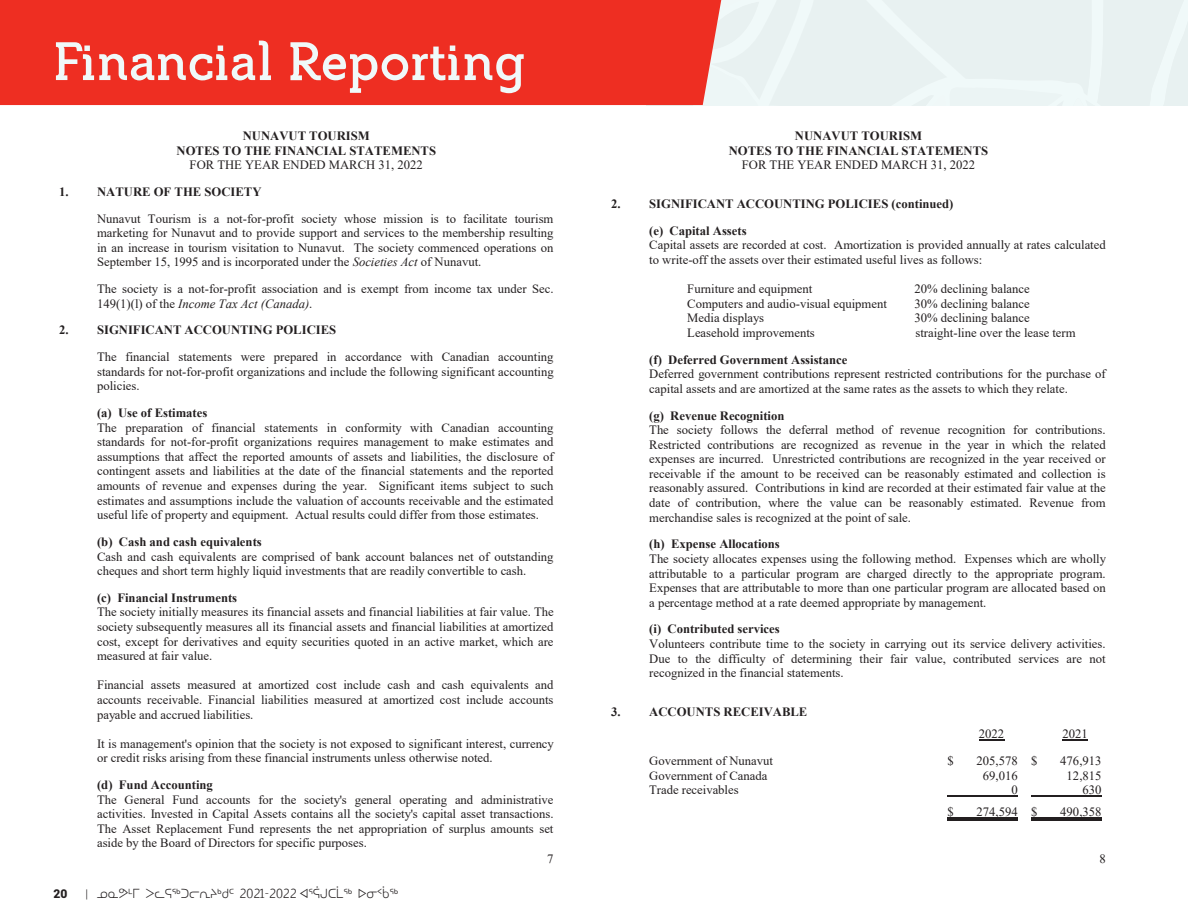
<style>
.page{position:relative;width:1188px;height:918px;background:#fff}
.page>*{position:absolute;margin:0;border:0;box-sizing:border-box;transform-origin:0 0}
.t1{font:700 52.5px "Caseta Slab";color:#f0f9f9}
.t2{font:12.75px/14.5px "Times New Roman";color:#231f20}
.t3{font:700 12.75px/14.5px "Times New Roman";color:#231f20;text-align:center}
.t4{font:300 12px "Pigiarniq";color:#231f20}
.t5{font:900 12px "Roboto";color:#231f20}
.s1{font-weight:400}
.s2{font-weight:700}
.s3{font-style:italic}
.s4{font-family:"Roboto"}
</style>
<div class="page">
<div style="left:721px;top:0;width:467px;height:105px;background:#e8f1f1"></div>
<div style="left:0;top:0;width:721px;height:105px;background:#ee2e22"></div>
<svg style="left:979px;top:740px;width:25px;height:1px"></svg>
<svg style="left:1063px;top:740px;width:25px;height:1px"></svg>
<hr style="left:947px;top:796px;width:71px;height:1px;background:#231f20">
<hr style="left:1031px;top:796px;width:71px;height:1px;background:#231f20">
<hr style="left:947px;top:818px;width:71px;height:1px;background:#231f20">
<hr style="left:947px;top:820px;width:71px;height:1px;background:#231f20">
<hr style="left:1031px;top:818px;width:71px;height:1px;background:#231f20">
<hr style="left:1031px;top:820px;width:71px;height:1px;background:#231f20">
<p class="t1" style="left:54px;top:32px;width:472px">Financial Reporting</p>
<p class="t3" style="left:177px;top:128px;width:261px">NUNAVUT TOURISM<br>NOTES TO THE FINANCIAL STATEMENTS<br><span class="s1">FOR THE YEAR ENDED MARCH 31, 2022</span></p>
<p class="t2" style="left:97px;top:178px;width:458px;line-height:26.7px;text-indent:-38px"><span class="s2">1. NATURE OF THE SOCIETY<br></span>Nunavut Tourism is a not-for-profit society whose mission is to facilitate tourism</p>
<p class="t2" style="left:97px;top:225px;width:458px;text-align:justify">marketing for Nunavut and to provide support and services to the membership resulting in an increase in tourism visitation to Nunavut. The society commenced operations on September 15, 1995 and is incorporated under the <span class="s3">Societies Act</span> of Nunavut.</p>
<p class="t2" style="left:97px;top:281px;width:458px">The society is a not-for-profit association and is exempt from income tax under Sec.<br>149(1)(l) of the <span class="s3">Income Tax Act (Canada)</span>.</p>
<p class="t2" style="left:97px;top:316px;width:458px;line-height:26.7px;text-indent:-38px"><span class="s2">2. SIGNIFICANT ACCOUNTING POLICIES<br></span>The financial statements were prepared in accordance with Canadian accounting</p>
<p class="t2" style="left:97px;top:364px;width:458px">standards for not-for-profit organizations and include the following significant accounting policies.</p>
<p class="t2" style="left:97px;top:405px;width:458px"><span class="s2">(a) Use of Estimates<br></span>The preparation of financial statements in conformity with Canadian accounting standards for not-for-profit organizations requires management to make estimates and assumptions that affect the reported amounts of assets and liabilities, the disclosure of contingent assets and liabilities at the date of the financial statements and the reported amounts of revenue and expenses during the year. Significant items subject to such estimates and assumptions include the valuation of accounts receivable and the estimated useful life of property and equipment. Actual results could differ from those estimates.</p>
<p class="t2" style="left:97px;top:534px;width:458px"><span class="s2">(b) Cash and cash equivalents<br></span>Cash and cash equivalents are comprised of bank account balances net of outstanding cheques and short term highly liquid investments that are readily convertible to cash.</p>
<p class="t2" style="left:97px;top:590px;width:458px"><span class="s2">(c) Financial Instruments<br></span>The society initially measures its financial assets and financial liabilities at fair value. The society subsequently measures all its financial assets and financial liabilities at amortized cost, except for derivatives and equity securities quoted in an active market, which are measured at fair value.</p>
<p class="t2" style="left:97px;top:677px;width:458px;text-align:justify">Financial assets measured at amortized cost include cash and cash equivalents and accounts receivable. Financial liabilities measured at amortized cost include accounts payable and accrued liabilities.</p>
<p class="t2" style="left:97px;top:736px;width:458px">It is management's opinion that the society is not exposed to significant interest, currency or credit risks arising from these financial instruments unless otherwise noted.</p>
<p class="t2" style="left:97px;top:777px;width:458px"><span class="s2">(d) Fund Accounting<br></span>The General Fund accounts for the society's general operating and administrative activities. Invested in Capital Assets contains all the society's capital asset transactions.<br>The Asset Replacement Fund represents the net appropriation of surplus amounts set aside by the Board of Directors for specific purposes.</p>
<p class="t2" style="left:547px;top:851px;width:8px">7</p>
<p class="t5" style="left:53px;top:885px;width:15px">20</p>
<p class="t4" style="left:86px;top:885px;width:314px"><span class="s4">|</span> ᓄᓇᕗᒻᒥ ᐳᓚᕋᖅᑐᓕᕆᔨᒃᑯᑦ 2021-2022 ᐊᕐᕌᒍᑕᒫᖅ ᐅᓂᑉᑳᖅ</p>
<p class="t3" style="left:729px;top:128px;width:261px">NUNAVUT TOURISM<br>NOTES TO THE FINANCIAL STATEMENTS<br><span class="s1">FOR THE YEAR ENDED MARCH 31, 2022</span></p>
<p class="t3" style="left:649px;top:190px;width:306px;line-height:26.7px;text-align:left;text-indent:-38px">2. SIGNIFICANT ACCOUNTING POLICIES (continued) (e) Capital Assets</p>
<p class="t2" style="left:649px;top:237px;width:458px">Capital assets are recorded at cost. Amortization is provided annually at rates calculated to write-off the assets over their estimated useful lives as follows:</p>
<p class="t2" style="left:687px;top:281px;width:127px">Furniture and equipment</p>
<p class="t2" style="left:915px;top:281px;width:117px">20% declining balance</p>
<p class="t2" style="left:687px;top:296px;width:201px">Computers and audio-visual equipment</p>
<p class="t2" style="left:915px;top:296px;width:117px">30% declining balance</p>
<p class="t2" style="left:687px;top:310px;width:78px">Media displays</p>
<p class="t2" style="left:915px;top:310px;width:117px">30% declining balance</p>
<p class="t2" style="left:687px;top:325px;width:129px">Leasehold improvements</p>
<p class="t2" style="left:916px;top:325px;width:162px">straight-line over the lease term</p>
<p class="t2" style="left:649px;top:352px;width:458px"><span class="s2">(f) Deferred Government Assistance<br></span>Deferred government contributions represent restricted contributions for the purchase of capital assets and are amortized at the same rates as the assets to which they relate.</p>
<p class="t2" style="left:649px;top:408px;width:458px"><span class="s2">(g) Revenue Recognition<br></span>The society follows the deferral method of revenue recognition for contributions.<br>Restricted contributions are recognized as revenue in the year in which the related expenses are incurred. Unrestricted contributions are recognized in the year received or receivable if the amount to be received can be reasonably estimated and collection is reasonably assured. Contributions in kind are recorded at their estimated fair value at the date of contribution, where the value can be reasonably estimated. Revenue from merchandise sales is recognized at the point of sale.</p>
<p class="t2" style="left:649px;top:536px;width:458px"><span class="s2">(h) Expense Allocations<br></span>The society allocates expenses using the following method. Expenses which are wholly attributable to a particular program are charged directly to the appropriate program.<br>Expenses that are attributable to more than one particular program are allocated based on a percentage method at a rate deemed appropriate by management.</p>
<p class="t2" style="left:649px;top:621px;width:458px"><span class="s2">(i) Contributed services<br></span>Volunteers contribute time to the society in carrying out its service delivery activities.<br>Due to the difficulty of determining their fair value, contributed services are not recognized in the financial statements.</p>
<p class="t3" style="left:611px;top:704px;width:198px">3. ACCOUNTS RECEIVABLE</p>
<p class="t2" style="left:979px;top:726px;width:27px">2022</p>
<p class="t2" style="left:1063px;top:726px;width:27px">2021</p>
<p class="t2" style="left:649px;top:753px;width:125px">Government of Nunavut</p>
<p class="t2" style="left:947px;top:753px;width:8px">$</p>
<p class="t2" style="left:977px;top:753px;width:62px">205,578 $</p>
<p class="t2" style="left:1060px;top:753px;width:43px">476,913</p>
<p class="t2" style="left:649px;top:768px;width:120px">Government of Canada</p>
<p class="t2" style="left:983px;top:768px;width:36px">69,016</p>
<p class="t2" style="left:1067px;top:768px;width:36px">12,815</p>
<p class="t2" style="left:649px;top:782px;width:91px">Trade receivables</p>
<p class="t2" style="left:1012px;top:782px;width:8px">0</p>
<p class="t2" style="left:1083px;top:782px;width:21px">630</p>
<p class="t2" style="left:947px;top:804px;width:8px">$</p>
<p class="t2" style="left:977px;top:804px;width:62px">274,594 $</p>
<p class="t2" style="left:1060px;top:804px;width:43px">490,358</p>
<p class="t2" style="left:1099px;top:851px;width:8px">8</p>
</div>
